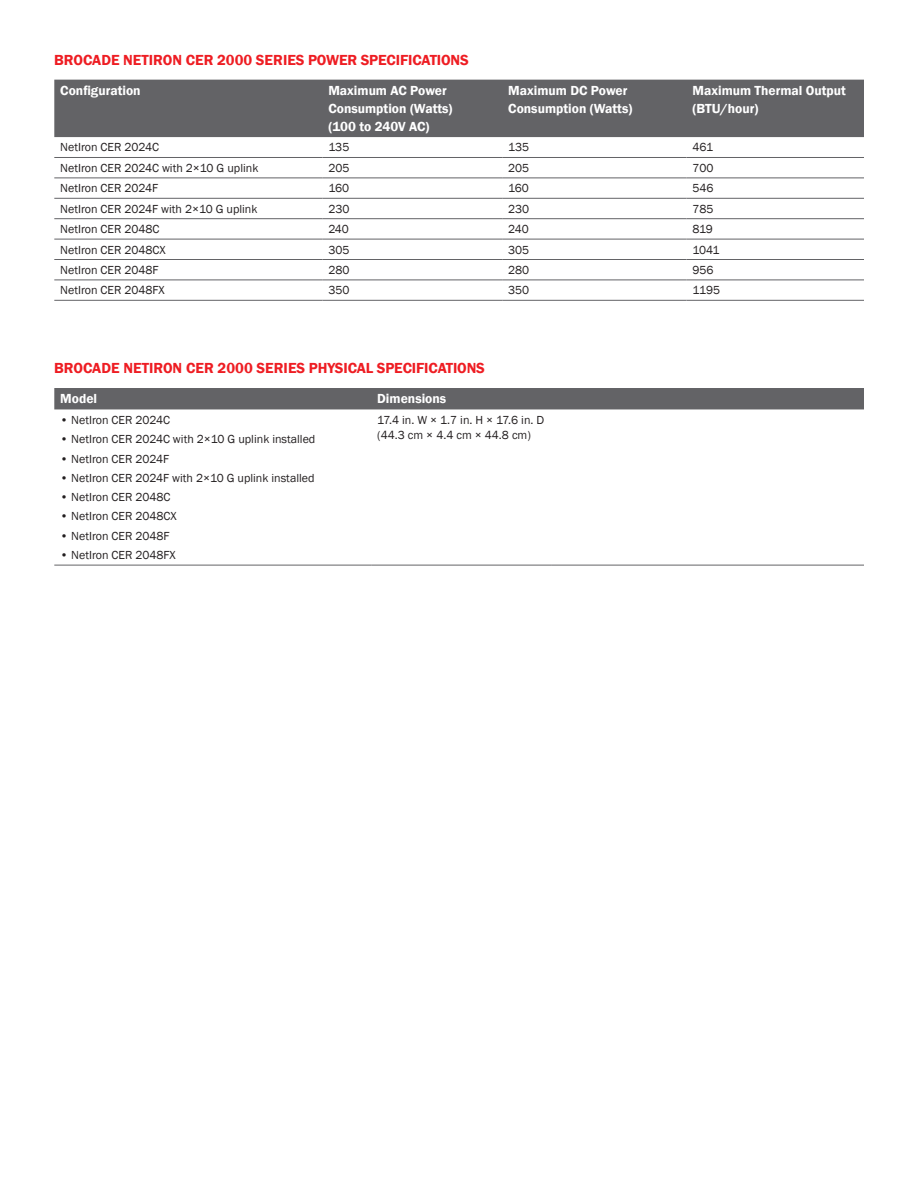
<style>
.page{position:relative;width:918px;height:1188px;background:#fff}
.page>*{position:absolute;margin:0;border:0;box-sizing:border-box;transform-origin:0 0}
.Body_Text_10pt_Subhe{font:600 15px "Franklin Gothic";letter-spacing:-.01em;color:#ee1d23}
.Specifications_title{font:600 13.5px/18px "Franklin Gothic";color:#fff}
.Specifications_body{font:12px/15px "Franklin Gothic";color:#231f20}
</style>
<div class="page">
<div style="left:54px;top:388px;width:810px;height:21px;background:#636366"></div>
<hr style="left:54px;top:565px;width:317px;height:1px;background:#636366">
<hr style="left:371px;top:565px;width:180px;height:1px;background:#636366">
<hr style="left:551px;top:565px;width:145px;height:1px;background:#636366">
<hr style="left:696px;top:565px;width:168px;height:1px;background:#636366">
<div style="left:54px;top:80px;width:810px;height:57px;background:#636366"></div>
<hr style="left:54px;top:157px;width:268px;height:1px;background:#636366">
<hr style="left:322px;top:157px;width:180px;height:1px;background:#636366">
<hr style="left:502px;top:157px;width:185px;height:1px;background:#636366">
<hr style="left:687px;top:157px;width:177px;height:1px;background:#636366">
<hr style="left:54px;top:178px;width:268px;height:1px;background:#636366">
<hr style="left:322px;top:178px;width:180px;height:1px;background:#636366">
<hr style="left:502px;top:178px;width:185px;height:1px;background:#636366">
<hr style="left:687px;top:178px;width:177px;height:1px;background:#636366">
<hr style="left:54px;top:198px;width:268px;height:1px;background:#636366">
<hr style="left:322px;top:198px;width:180px;height:1px;background:#636366">
<hr style="left:502px;top:198px;width:185px;height:1px;background:#636366">
<hr style="left:687px;top:198px;width:177px;height:1px;background:#636366">
<hr style="left:54px;top:218px;width:268px;height:1px;background:#636366">
<hr style="left:322px;top:218px;width:180px;height:1px;background:#636366">
<hr style="left:502px;top:218px;width:185px;height:1px;background:#636366">
<hr style="left:687px;top:218px;width:177px;height:1px;background:#636366">
<hr style="left:54px;top:239px;width:268px;height:1px;background:#636366">
<hr style="left:322px;top:239px;width:180px;height:1px;background:#636366">
<hr style="left:502px;top:239px;width:185px;height:1px;background:#636366">
<hr style="left:687px;top:239px;width:177px;height:1px;background:#636366">
<hr style="left:54px;top:259px;width:268px;height:1px;background:#636366">
<hr style="left:322px;top:259px;width:180px;height:1px;background:#636366">
<hr style="left:502px;top:259px;width:185px;height:1px;background:#636366">
<hr style="left:687px;top:259px;width:177px;height:1px;background:#636366">
<hr style="left:54px;top:280px;width:268px;height:1px;background:#636366">
<hr style="left:322px;top:280px;width:180px;height:1px;background:#636366">
<hr style="left:502px;top:280px;width:185px;height:1px;background:#636366">
<hr style="left:687px;top:280px;width:177px;height:1px;background:#636366">
<hr style="left:54px;top:300px;width:268px;height:1px;background:#636366">
<hr style="left:322px;top:300px;width:180px;height:1px;background:#636366">
<hr style="left:502px;top:300px;width:185px;height:1px;background:#636366">
<hr style="left:687px;top:300px;width:177px;height:1px;background:#636366">
<p class="Body_Text_10pt_Subhe" style="left:54px;top:50px;width:416px">BROCADE NETIRON CER 2000 SERIES POWER SPECIFICATIONS</p>
<p class="Specifications_title" style="left:60px;top:82px;width:82px">Configuration</p>
<p class="Specifications_title" style="left:328px;top:82px;width:126px">Maximum AC Power<br>Consumption (Watts) (100 to 240V AC)</p>
<p class="Specifications_title" style="left:508px;top:82px;width:126px">Maximum DC Power<br>Consumption (Watts)</p>
<p class="Specifications_title" style="left:693px;top:82px;width:155px">Maximum Thermal Output (BTU/hour)</p>
<p class="Specifications_body" style="left:60px;top:140px;width:100px">NetIron CER 2024C</p>
<p class="Specifications_body" style="left:328px;top:140px;width:22px">135</p>
<p class="Specifications_body" style="left:508px;top:140px;width:22px">135</p>
<p class="Specifications_body" style="left:693px;top:140px;width:22px">461</p>
<p class="Specifications_body" style="left:60px;top:161px;width:200px">NetIron CER 2024C with 2×10 G uplink</p>
<p class="Specifications_body" style="left:328px;top:161px;width:23px">205</p>
<p class="Specifications_body" style="left:508px;top:161px;width:23px">205</p>
<p class="Specifications_body" style="left:693px;top:161px;width:23px">700</p>
<p class="Specifications_body" style="left:60px;top:181px;width:99px">NetIron CER 2024F</p>
<p class="Specifications_body" style="left:328px;top:181px;width:22px">160</p>
<p class="Specifications_body" style="left:508px;top:181px;width:22px">160</p>
<p class="Specifications_body" style="left:693px;top:181px;width:23px">546</p>
<p class="Specifications_body" style="left:60px;top:201px;width:199px">NetIron CER 2024F with 2×10 G uplink</p>
<p class="Specifications_body" style="left:328px;top:201px;width:23px">230</p>
<p class="Specifications_body" style="left:508px;top:201px;width:23px">230</p>
<p class="Specifications_body" style="left:693px;top:201px;width:23px">785</p>
<p class="Specifications_body" style="left:60px;top:222px;width:101px">NetIron CER 2048C</p>
<p class="Specifications_body" style="left:328px;top:222px;width:22px">240</p>
<p class="Specifications_body" style="left:508px;top:222px;width:22px">240</p>
<p class="Specifications_body" style="left:693px;top:222px;width:22px">819</p>
<p class="Specifications_body" style="left:60px;top:242px;width:107px">NetIron CER 2048CX</p>
<p class="Specifications_body" style="left:328px;top:242px;width:23px">305</p>
<p class="Specifications_body" style="left:508px;top:242px;width:23px">305</p>
<p class="Specifications_body" style="left:693px;top:242px;width:28px">1041</p>
<p class="Specifications_body" style="left:60px;top:263px;width:100px">NetIron CER 2048F</p>
<p class="Specifications_body" style="left:328px;top:263px;width:23px">280</p>
<p class="Specifications_body" style="left:508px;top:263px;width:23px">280</p>
<p class="Specifications_body" style="left:693px;top:263px;width:23px">956</p>
<p class="Specifications_body" style="left:60px;top:283px;width:106px">NetIron CER 2048FX</p>
<p class="Specifications_body" style="left:328px;top:283px;width:23px">350</p>
<p class="Specifications_body" style="left:508px;top:283px;width:23px">350</p>
<p class="Specifications_body" style="left:693px;top:283px;width:29px">1195</p>
<p class="Body_Text_10pt_Subhe" style="left:54px;top:359px;width:432px">BROCADE NETIRON CER 2000 SERIES PHYSICAL SPECIFICATIONS</p>
<p class="Specifications_title" style="left:60px;top:390px;width:38px">Model</p>
<p class="Specifications_title" style="left:377px;top:390px;width:71px">Dimensions</p>
<p class="Specifications_body" style="left:60px;top:413px;width:111px">• NetIron CER 2024C</p>
<p class="Specifications_body" style="left:60px;top:432px;width:257px">• NetIron CER 2024C with 2×10 G uplink installed</p>
<p class="Specifications_body" style="left:60px;top:451px;width:110px">• NetIron CER 2024F</p>
<p class="Specifications_body" style="left:60px;top:471px;width:256px">• NetIron CER 2024F with 2×10 G uplink installed</p>
<p class="Specifications_body" style="left:60px;top:490px;width:112px">• NetIron CER 2048C</p>
<p class="Specifications_body" style="left:60px;top:509px;width:118px">• NetIron CER 2048CX</p>
<p class="Specifications_body" style="left:60px;top:529px;width:111px">• NetIron CER 2048F</p>
<p class="Specifications_body" style="left:60px;top:548px;width:117px">• NetIron CER 2048FX</p>
<p class="Specifications_body" style="left:377px;top:413px;width:169px">17.4 in. W × 1.7 in. H × 17.6 in. D (44.3 cm × 4.4 cm × 44.8 cm)</p>
</div>
